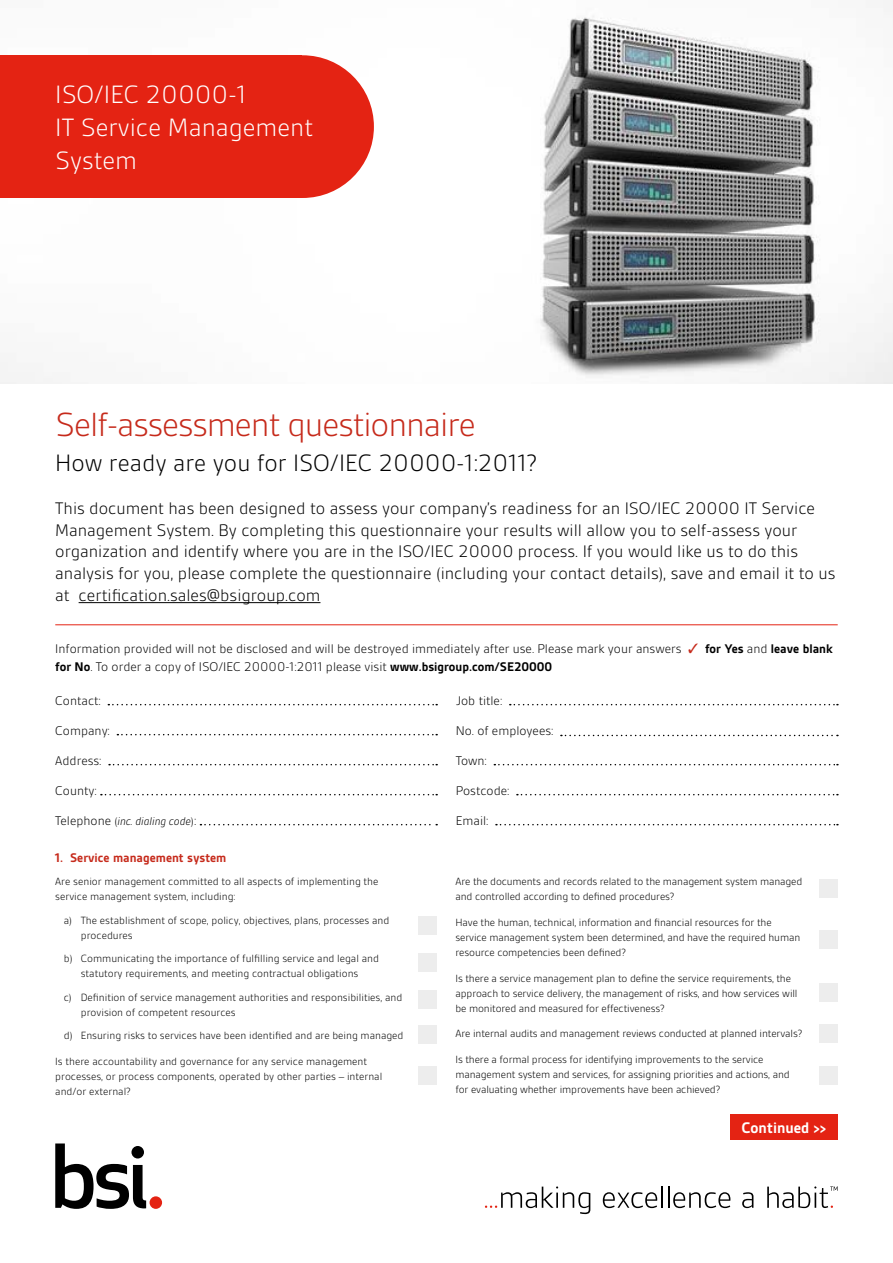
<style>
.page{position:relative;width:893px;height:1263px;background:#fff}
.page>*{position:absolute;margin:0;border:0;box-sizing:border-box;transform-origin:0 0}
.t1{font:300 36px "BSI Gesta";letter-spacing:-.03em;color:#c62a1b}
.t2{font:300 27px/33px "BSI Gesta";color:#fff}
.t3{font:300 25.5px "BSI Gesta";color:#000}
.t4{font:300 18px/21.8px "BSI Gesta";color:#000}
.t5{font:700 16.5px "BSI Gesta";color:#fff}
.t6{font:300 13.5px/18px "BSI Gesta";color:#000}
.t7{font:700 13.5px "BSI Gesta";color:#c62a1b}
.t8{font:italic 300 12px "BSI Gesta";color:#000}
.t9{font:300 11.25px/15px "BSI Gesta";letter-spacing:-.01em;color:#000}
.s1{color:#c62a1b}
.s2{font-weight:700}
.s3{font-style:normal;font-size:13.5px}
.s4{font-style:normal}
</style>
<div class="page">
<img style="left:0;top:0;width:893px;height:383px">
<svg style="left:55px;top:1143px;width:91px;height:66px"></svg>
<div style="left:150px;top:1196px;width:12px;height:13px;background:#e42313;border-radius:50%"></div>
<svg style="left:485px;top:1186px;width:105px;height:28px"></svg>
<svg style="left:603px;top:1192px;width:54px;height:16px"></svg>
<hr style="left:661px;top:1186px;width:2px;height:22px;background:#000">
<svg style="left:668px;top:1186px;width:62px;height:22px"></svg>
<svg style="left:742px;top:1192px;width:11px;height:16px"></svg>
<svg style="left:767px;top:1186px;width:71px;height:22px"></svg>
<hr style="left:79px;top:602px;width:241px;height:1px;background:#000">
<hr style="left:55px;top:624px;width:783px;height:1px;background:#e42313">
<svg style="left:108px;top:704px;width:329px;height:1px"></svg>
<svg style="left:510px;top:704px;width:328px;height:1px"></svg>
<svg style="left:117px;top:734px;width:320px;height:1px"></svg>
<svg style="left:561px;top:735px;width:277px;height:1px"></svg>
<svg style="left:109px;top:764px;width:328px;height:1px"></svg>
<svg style="left:494px;top:764px;width:344px;height:1px"></svg>
<svg style="left:101px;top:794px;width:336px;height:1px"></svg>
<svg style="left:517px;top:794px;width:321px;height:1px"></svg>
<svg style="left:200px;top:824px;width:237px;height:1px"></svg>
<svg style="left:496px;top:824px;width:342px;height:1px"></svg>
<div style="left:730px;top:1114px;width:108px;height:26px;background:#e42313"></div>
<div style="left:0;top:55px;width:301px;height:143px;background:#e42313"></div>
<div style="left:231px;top:55px;width:143px;height:143px;background:#e42313;border-radius:50%"></div>
<div style="left:419px;top:954px;width:18px;height:18px;background:#ededed"></div>
<div style="left:419px;top:916px;width:18px;height:18px;background:#ededed"></div>
<div style="left:820px;top:879px;width:18px;height:18px;background:#ededed"></div>
<div style="left:419px;top:991px;width:18px;height:18px;background:#ededed"></div>
<div style="left:820px;top:930px;width:18px;height:18px;background:#ededed"></div>
<div style="left:419px;top:1026px;width:18px;height:18px;background:#ededed"></div>
<div style="left:820px;top:983px;width:18px;height:18px;background:#ededed"></div>
<div style="left:820px;top:1025px;width:18px;height:18px;background:#ededed"></div>
<div style="left:820px;top:1066px;width:18px;height:18px;background:#ededed"></div>
<div style="left:419px;top:1066px;width:18px;height:18px;background:#ededed"></div>
<h2 class="t2" style="left:55px;top:78px;width:259px">ISO/IEC 20000-1<br>IT Service Management<br>System</h2>
<h1 class="t1" style="left:55px;top:406px;width:422px">Self-assessment questionnaire</h1>
<h3 class="t3" style="left:55px;top:449px;width:484px">How ready are you for ISO/IEC 20000-1:2011?</h3>
<p class="t4" style="left:55px;top:497px;width:782px">This document has been designed to assess your company’s readiness for an ISO/IEC 20000 IT Service Management System. By completing this questionnaire your results will allow you to self-assess your organization and identify where you are in the ISO/IEC 20000 process. If you would like us to do this analysis for you, please complete the questionnaire (including your contact details), save and email it to us at certification.sales@bsigroup.com</p>
<p class="t6" style="left:55px;top:640px;width:779px">Information provided will not be disclosed and will be destroyed immediately after use. Please mark your answers <span class="s1">✓</span> <span class="s2">for Yes</span> and <span class="s2">leave blank for No</span>. To order a copy of ISO/IEC 20000-1:2011 please visit <span class="s2">www.bsigroup.com/SE20000</span></p>
<p class="t6" style="left:55px;top:692px;width:47px">Contact:</p>
<p class="t6" style="left:456px;top:692px;width:48px">Job title:</p>
<p class="t6" style="left:55px;top:722px;width:56px">Company:</p>
<p class="t6" style="left:456px;top:722px;width:99px">No. of employees:</p>
<p class="t6" style="left:55px;top:752px;width:48px">Address:</p>
<p class="t6" style="left:456px;top:752px;width:33px">Town:</p>
<p class="t6" style="left:55px;top:782px;width:43px">County:</p>
<p class="t6" style="left:456px;top:782px;width:55px">Postcode:</p>
<p class="t8" style="left:55px;top:815px;width:143px"><span class="s3">Telephone</span> <span class="s4">(</span>inc. dialing code<span class="s4">)</span><span class="s3">:</span></p>
<p class="t6" style="left:456px;top:812px;width:34px">Email:</p>
<p class="t7" style="left:55px;top:850px;width:173px">1. Service management system</p>
<p class="t9" style="left:55px;top:874px;width:325px">Are senior management committed to all aspects of implementing the service management system, including:</p>
<p class="t9" style="left:81px;top:913px;width:310px;text-indent:-17px">a) The establishment of scope, policy, objectives, plans, processes and procedures</p>
<p class="t9" style="left:64px;top:951px;width:317px;text-align:center">b) Communicating the importance of fulfilling service and legal and statutory requirements, and meeting contractual obligations</p>
<p class="t9" style="left:81px;top:990px;width:323px;text-indent:-17px">c) Definition of service management authorities and responsibilities, and provision of competent resources</p>
<p class="t9" style="left:64px;top:1028px;width:341px">d) Ensuring risks to services have been identified and are being managed</p>
<p class="t9" style="left:55px;top:1054px;width:329px">Is there accountability and governance for any service management processes, or process components, operated by other parties – internal and/or external?</p>
<p class="t9" style="left:455px;top:874px;width:348px">Are the documents and records related to the management system managed and controlled according to defined procedures?</p>
<p class="t9" style="left:455px;top:915px;width:346px">Have the human, technical, information and financial resources for the service management system been determined, and have the required human resource competencies been defined?</p>
<p class="t9" style="left:455px;top:971px;width:344px">Is there a service management plan to define the service requirements, the approach to service delivery, the management of risks, and how services will be monitored and measured for effectiveness?</p>
<p class="t9" style="left:455px;top:1026px;width:348px">Are internal audits and management reviews conducted at planned intervals?</p>
<p class="t9" style="left:455px;top:1052px;width:336px">Is there a formal process for identifying improvements to the service management system and services, for assigning priorities and actions, and for evaluating whether improvements have been achieved?</p>
<h3 class="t5" style="left:741px;top:1119px;width:86px">Continued &gt;&gt;</h3>
</div>
